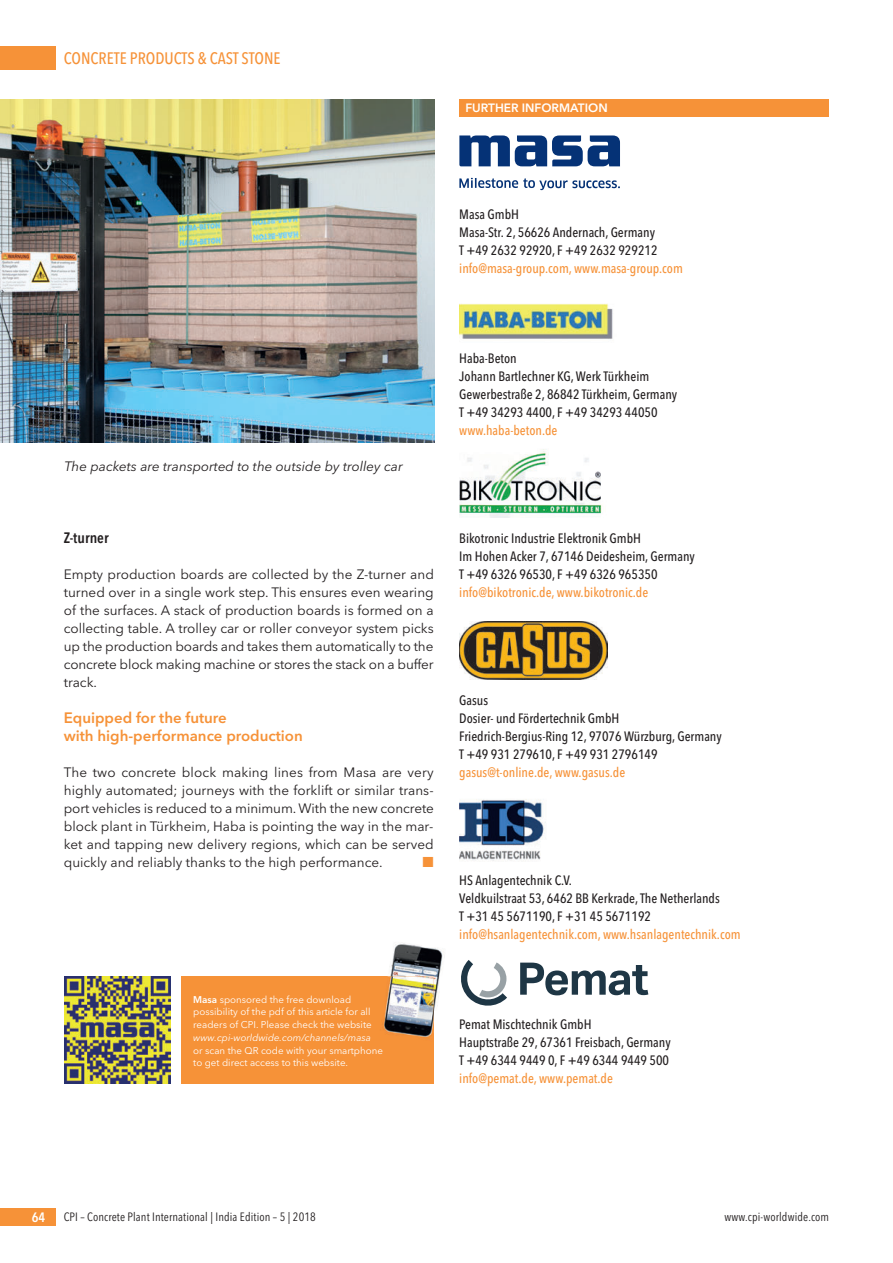
<style>
.page{position:relative;width:893px;height:1263px;background:#fff}
.page>*{position:absolute;margin:0;border:0;box-sizing:border-box;transform-origin:0 0}
.t1{font:500 16.5px "Avenir Next Condensed";color:#f69238}
.t2{font:600 15px/18px "Avenir Next";color:#f69238}
.t3{font:600 15px "Avenir Next Condensed";color:#231f20}
.t4{font:13.5px/18px "Avenir Next";color:#231f20;text-align:justify}
.t5{font:500 13.5px/18px "Avenir Next Condensed";color:#231f20}
.t6{font:500 13.5px "Avenir Next Condensed";color:#f69238}
.t7{font:italic 13.5px "Avenir Next";color:#231f20}
.t8{font:600 13.5px "Avenir Next Condensed";color:#fff}
.t9{font:13.5px "European Pi Three";color:#f69238}
.t10{font:12px "Avenir Next Condensed";letter-spacing:.01em;color:#231f20}
.t11{font:600 12px "Avenir Next";color:#fff}
.t12{font:9.75px/12.8px "Avenir Next";color:#fff}
.t13{font:italic 9.75px "Avenir Next";color:#fff}
.s1{font-weight:600}
</style>
<div class="page">
<div style="left:0;top:47px;width:55px;height:23px;background:#f69238"></div>
<div style="left:0;top:1208px;width:55px;height:18px;background:#f69238"></div>
<div style="left:459px;top:100px;width:370px;height:17px;background:#f69238"></div>
<svg style="left:459px;top:178px;width:161px;height:12px"></svg>
<svg style="left:459px;top:135px;width:161px;height:31px"></svg>
<img style="left:459px;top:303px;width:154px;height:36px">
<img style="left:459px;top:449px;width:143px;height:69px">
<img style="left:459px;top:622px;width:149px;height:57px">
<img style="left:459px;top:799px;width:87px;height:62px">
<svg style="left:520px;top:962px;width:128px;height:33px"></svg>
<svg style="left:461px;top:960px;width:46px;height:46px"></svg>
<img style="left:0;top:100px;width:434px;height:342px">
<div style="left:181px;top:976px;width:253px;height:108px;background:#f69238"></div>
<img style="left:64px;top:977px;width:107px;height:107px">
<img style="left:390px;top:943px;width:54px;height:68px">
<img style="left:382px;top:976px;width:52px;height:61px">
<p class="t1" style="left:64px;top:51px;width:218px">CONCRETE PRODUCTS &amp; CAST STONE</p>
<p class="t11" style="left:465px;top:103px;width:144px">FURTHER INFORMATION</p>
<p class="t5" style="left:459px;top:206px;width:200px">Masa GmbH<br>Masa-Str. 2, 56626 Andernach, Germany<br>T +49 2632 92920, F +49 2632 929212</p>
<p class="t6" style="left:459px;top:262px;width:225px">info@masa-group.com, www.masa-group.com</p>
<p class="t7" style="left:64px;top:460px;width:340px">The packets are transported to the outside by trolley car</p>
<p class="t3" style="left:64px;top:531px;width:46px">Z-turner</p>
<p class="t4" style="left:64px;top:566px;width:372px">Empty production boards are collected by the Z-turner and turned over in a single work step. This ensures even wearing of the surfaces. A stack of production boards is formed on a collecting table. A trolley car or roller conveyor system picks up the production boards and takes them automatically to the concrete block making machine or stores the stack on a buffer track.</p>
<p class="t2" style="left:64px;top:710px;width:240px">Equipped for the future<br>with high-performance production</p>
<p class="t4" style="left:64px;top:764px;width:372px">The two concrete block making lines from Masa are very highly automated; journeys with the forklift or similar trans&shy;port vehicles is reduced to a minimum. With the new concrete block plant in Türkheim, Haba is pointing the way in the mar&shy;ket and tapping new delivery regions, which can be served quickly and reliably thanks to the high performance.</p>
<p class="t9" style="left:422px;top:853px;width:13px">-</p>
<p class="t12" style="left:193px;top:994px;width:180px"><span class="s1">Masa</span> sponsored the free download possibility of the pdf of this article for all readers of CPI. Please check the website</p>
<p class="t13" style="left:193px;top:1033px;width:179px">www.cpi-worldwide.com/channels/masa</p>
<p class="t12" style="left:193px;top:1045px;width:191px">or scan the QR code with your smartphone to get direct access to this website.</p>
<p class="t5" style="left:459px;top:350px;width:219px">Haba-Beton<br>Johann Bartlechner KG, Werk Türkheim<br>Gewerbestraße 2, 86842 Türkheim, Germany<br>T +49 34293 4400, F +49 34293 44050</p>
<p class="t6" style="left:459px;top:424px;width:100px">www.haba-beton.de</p>
<p class="t5" style="left:459px;top:530px;width:237px">Bikotronic Industrie Elektronik GmbH<br>Im Hohen Acker 7, 67146 Deidesheim, Germany<br>T +49 6326 96530, F +49 6326 965350</p>
<p class="t6" style="left:459px;top:586px;width:190px">info@bikotronic.de, www.bikotronic.de</p>
<p class="t5" style="left:459px;top:692px;width:264px">Gasus<br>Dosier- und Fördertechnik GmbH<br>Friedrich-Bergius-Ring 12, 97076 Würzburg, Germany<br>T +49 931 279610, F +49 931 2796149</p>
<p class="t6" style="left:459px;top:766px;width:168px">gasus@t-online.de, www.gasus.de</p>
<p class="t5" style="left:459px;top:872px;width:262px">HS Anlagentechnik C.V.<br>Veldkuilstraat 53, 6462 BB Kerkrade, The Netherlands<br>T +31 45 5671190, F +31 45 5671192</p>
<p class="t6" style="left:459px;top:928px;width:283px">info@hsanlagentechnik.com, www.hsanlagentechnik.com</p>
<p class="t5" style="left:459px;top:1016px;width:213px">Pemat Mischtechnik GmbH<br>Hauptstraße 29, 67361 Freisbach, Germany<br>T +49 6344 9449 0, F +49 6344 9449 500</p>
<p class="t6" style="left:459px;top:1072px;width:155px">info@pemat.de, www.pemat.de</p>
<p class="t8" style="left:32px;top:1211px;width:15px">64</p>
<p class="t10" style="left:64px;top:1209px;width:254px">CPI – Concrete Plant International | India Edition – 5 | 2018</p>
<p class="t10" style="left:725px;top:1209px;width:106px">www.cpi-worldwide.com</p>
</div>
